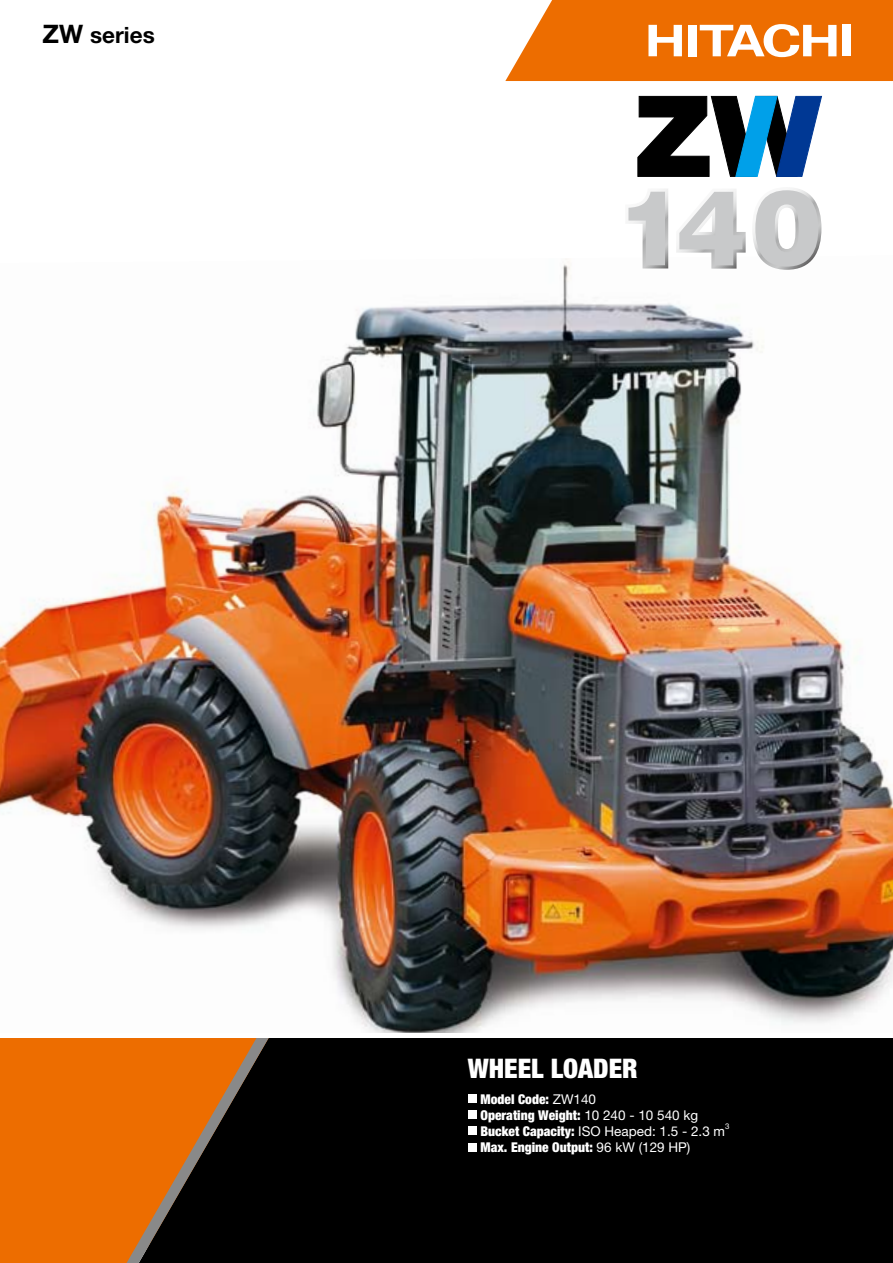
<style>
.page{position:relative;width:893px;height:1263px;background:#fff}
.page>*{position:absolute;margin:0;border:0;box-sizing:border-box;transform-origin:0 0}
.t1{font:900 condensed 27px "Helvetica Neue";color:#fff}
.t2{font:700 22.5px "Helvetica Neue";color:#000}
.t3{font:900 condensed 13.5px/16.2px "Helvetica Neue";color:#fff}
.t4{font:7.8px "Helvetica Neue";color:#fff}
.s1{font-size:25.5px}
.s2{font-weight:400;font-stretch:normal}
</style>
<div class="page">
<img style="left:0;top:254px;width:893px;height:779px">
<div style="left:0;top:1038px;width:119px;height:225px;background:#ed6d00"></div>
<div style="left:269px;top:1038px;width:624px;height:225px;background:#000"></div>
<svg style="left:119px;top:1038px;width:150px;height:225px;background:#7e400b"></svg>
<svg style="left:505px;top:0;width:388px;height:81px"></svg>
<div style="left:468px;top:1094px;width:8px;height:8px;background:#fff"></div>
<div style="left:468px;top:1127px;width:8px;height:8px;background:#fff"></div>
<div style="left:468px;top:1110px;width:8px;height:9px;background:#fff"></div>
<div style="left:468px;top:1143px;width:8px;height:8px;background:#fff"></div>
<svg style="left:638px;top:96px;width:184px;height:81px"></svg>
<svg style="left:676px;top:189px;width:70px;height:80px"></svg>
<svg style="left:752px;top:188px;width:69px;height:82px"></svg>
<svg style="left:625px;top:189px;width:43px;height:79px"></svg>
<h2 class="t2" style="left:43px;top:21px;width:114px"><span class="s1">ZW</span> series</h2>
<h1 class="t1" style="left:468px;top:1051px;width:172px">WHEEL LOADER</h1>
<p class="t3" style="left:480px;top:1090px;width:246px">Model Code: <span class="s2">ZW140<br></span>Operating Weight: <span class="s2">10 240 - 10 540 kg<br></span>Bucket Capacity: <span class="s2">ISO Heaped: 1.5 - 2.3 m</span></p>
<p class="t4" style="left:725px;top:1122px;width:6px">3</p>
<p class="t3" style="left:480px;top:1139px;width:211px">Max. Engine Output: <span class="s2">96 kW (129 HP)</span></p>
</div>
